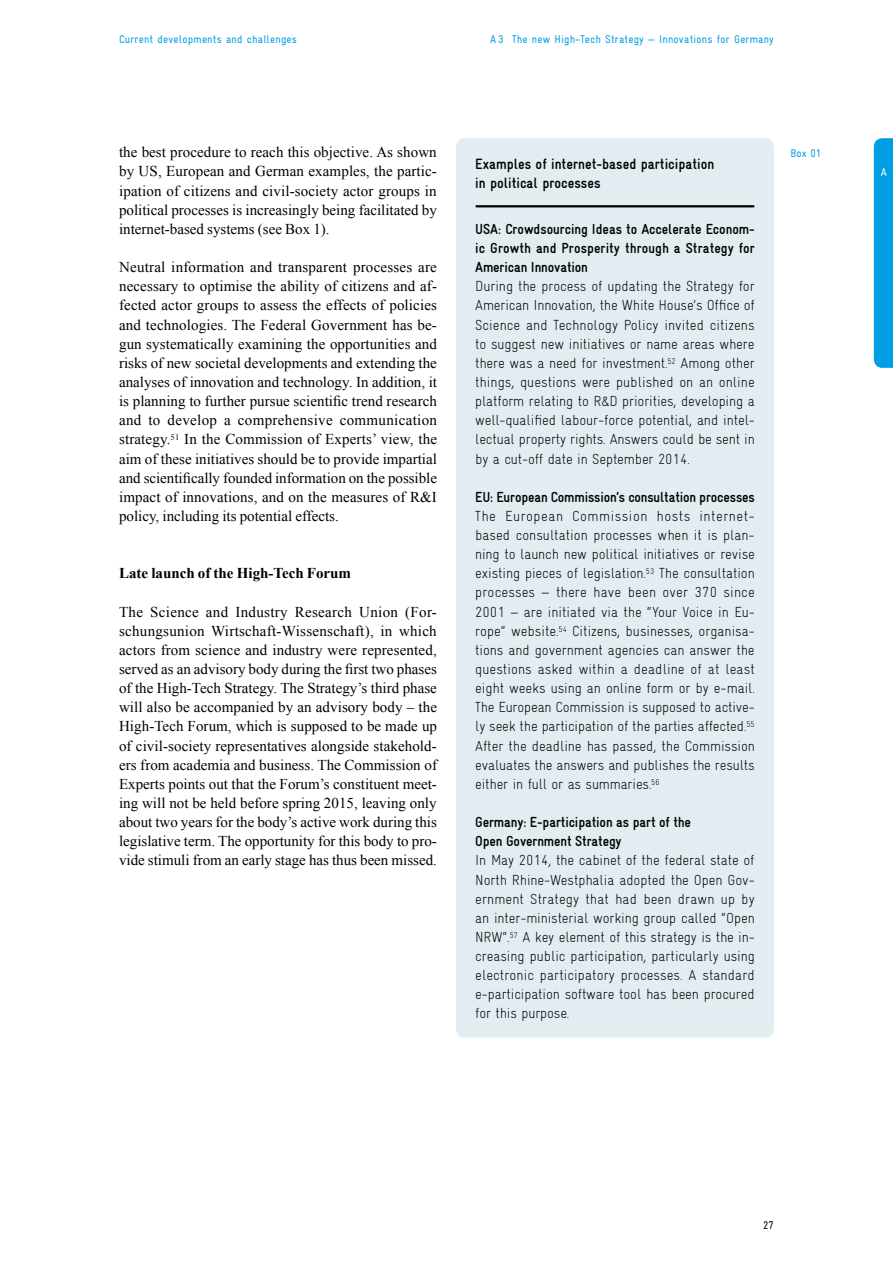
<style>
.page{position:relative;width:893px;height:1263px;background:#fff}
.page>*{position:absolute;margin:0;border:0;box-sizing:border-box;transform-origin:0 0}
.t1{font:15px/19.2px "Times New Roman";color:#000;text-align:justify}
.t2{font:700 condensed 15px/19.2px "Gravur";color:#000}
.t3{font:700 15px "Times New Roman";color:#000}
.t4{font:300 condensed 14.7px/19.2px "Gravur";letter-spacing:-.01em;color:#000}
.t5{font:condensed 11.25px "Gravur";letter-spacing:.02em;color:#009ee3}
.t6{font:condensed 11.25px "Gravur";color:#000}
.t7{font:condensed 11.25px "Gravur";color:#fff}
.s1{font-weight:700}
</style>
<div class="page">
<div style="left:874px;top:138px;width:19px;height:230px;background:#009ee3"></div>
<div style="left:456px;top:138px;width:318px;height:899px;background:#e2ecf1;border-radius:9px"></div>
<hr style="left:476px;top:205px;width:277px;height:2px;background:#000">
<p class="t5" style="left:119px;top:33px;width:179px">Current developments and challenges</p>
<p class="t5" style="left:490px;top:33px;width:285px">A 3 The new High-Tech Strategy — Innovations for Germany</p>
<p class="t1" style="left:119px;top:142px;width:319px">the best procedure to reach this objective. As shown by US, European and German examples, the partic&shy;ipation of citizens and civil-society actor groups in political processes is increasingly being facilitated by internet-based systems (see Box 1).</p>
<p class="t1" style="left:119px;top:257px;width:320px">Neutral information and transparent processes are necessary to optimise the ability of citizens and af&shy;fected actor groups to assess the effects of policies and technologies. The Federal Government has be&shy;gun systematically examining the opportunities and risks of new societal developments and extending the analyses of innovation and technology. In addition, it is planning to further pursue scientific trend research and to develop a comprehensive communication strategy.<sup>51</sup> In the Commission of Experts’ view, the aim of these initiatives should be to provide impartial and scientifically founded information on the possible impact of innovations, and on the measures of R&amp;I policy, including its potential effects.</p>
<p class="t3" style="left:119px;top:563px;width:234px">Late launch of the High-Tech Forum</p>
<p class="t1" style="left:119px;top:602px;width:319px">The Science and Industry Research Union (For&shy;schungsunion Wirtschaft-Wissenschaft), in which actors from science and industry were represented, served as an advisory body during the first two phases of the High-Tech Strategy. The Strategy’s third phase will also be accompanied by an advisory body – the High-Tech Forum, which is supposed to be made up of civil-society representatives alongside stakehold&shy;ers from academia and business. The Commission of Experts points out that the Forum’s constituent meet&shy;ing will not be held before spring 2015, leaving only about two years for the body’s active work during this legislative term. The opportunity for this body to pro&shy;vide stimuli from an early stage has thus been missed.</p>
<p class="t2" style="left:475px;top:154px;width:241px">Examples of internet-based participation in political processes</p>
<p class="t4" style="left:475px;top:219px;width:281px"><span class="s1">USA: Crowdsourcing Ideas to Accelerate Econom&shy;ic Growth and Prosperity through a Strategy for American Innovation<br></span>During the process of updating the Strategy for American Innovation, the White House’s Office of Science and Technology Policy invited citizens to suggest new initiatives or name areas where there was a need for investment.<sup>52</sup> Among other things, questions were published on an online platform relating to R&amp;D priorities, developing a well-qualified labour-force potential, and intel&shy;lectual property rights. Answers could be sent in by a cut-off date in September 2014.</p>
<p class="t4" style="left:475px;top:487px;width:281px;text-align:justify"><span class="s1">EU: European Commission’s consultation processes </span>The European Commission hosts internet&shy;based consultation processes when it is plan&shy;ning to launch new political initiatives or revise existing pieces of legislation.<sup>53</sup> The consultation processes — there have been over 370 since 2001 — are initiated via the “Your Voice in Eu&shy;rope” website.<sup>54</sup> Citizens, businesses, organisa&shy;tions and government agencies can answer the questions asked within a deadline of at least eight weeks using an online form or by e-mail.<br>The European Commission is supposed to active&shy;ly seek the participation of the parties affected.<sup>55<br></sup>After the deadline has passed, the Commission evaluates the answers and publishes the results either in full or as summaries.<sup>56</sup></p>
<p class="t4" style="left:475px;top:812px;width:281px"><span class="s1">Germany: E-participation as part of the<br>Open Government Strategy<br></span>In May 2014, the cabinet of the federal state of North Rhine-Westphalia adopted the Open Gov&shy;ernment Strategy that had been drawn up by an inter-ministerial working group called “Open NRW”.<sup>57</sup> A key element of this strategy is the in&shy;creasing public participation, particularly using electronic participatory processes. A standard e-participation software tool has been procured for this purpose.</p>
<p class="t5" style="left:791px;top:147px;width:32px">Box 01</p>
<p class="t7" style="left:881px;top:166px;width:8px">A</p>
<p class="t6" style="left:763px;top:1219px;width:12px">27</p>
</div>
